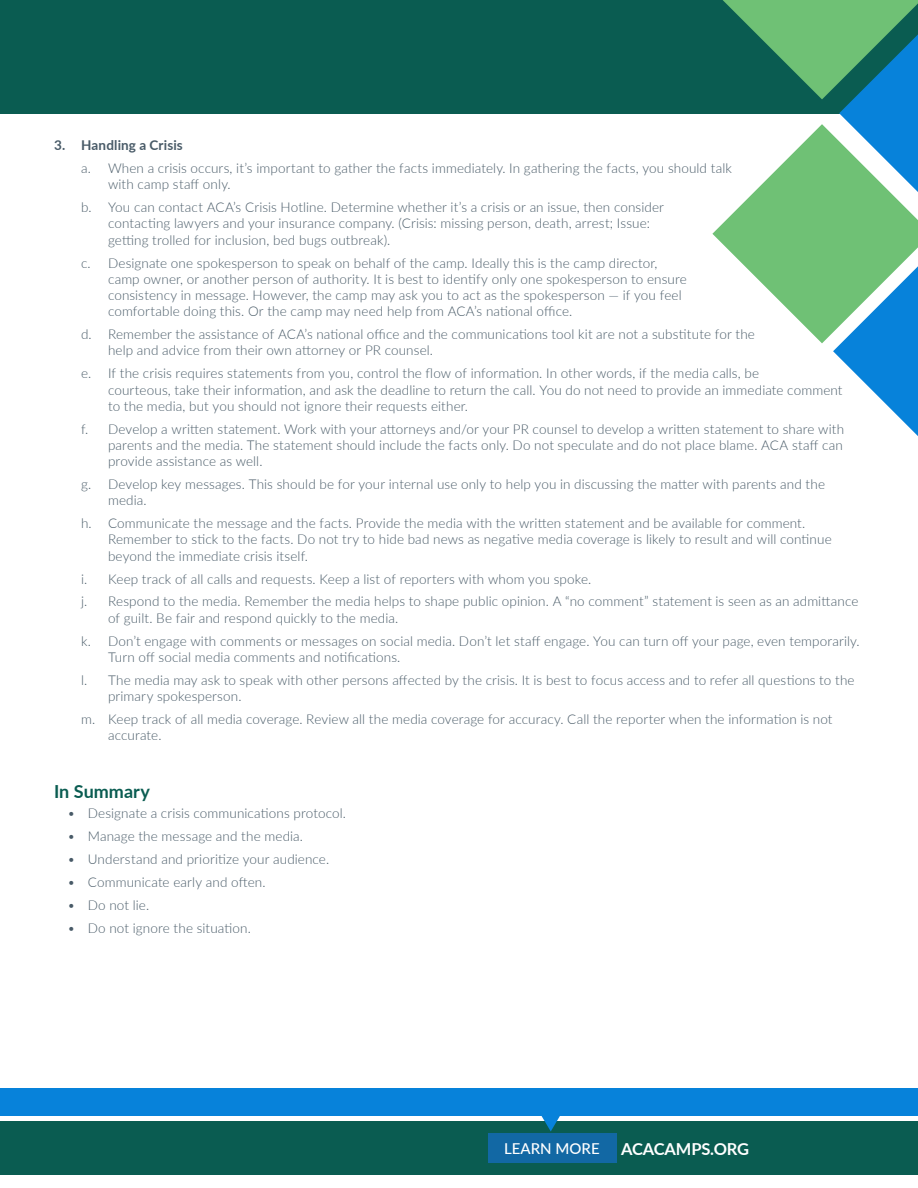
<style>
.page{position:relative;width:918px;height:1188px;background:#fff}
.page>*{position:absolute;margin:0;border:0;box-sizing:border-box;transform-origin:0 0}
.t1{font:700 18px "Lato";color:#0a5c51}
.t2{font:700 16.5px "Lato";letter-spacing:-.01em;color:#fff}
.t3{font:500 15px "Lato";color:#fff}
.t4{font:300 13.5px/16.2px "Lato";letter-spacing:.01em;color:#485a67}
.t5{font:700 13.5px "Lato";letter-spacing:.01em;color:#485a67}
</style>
<div class="page">
<div style="left:0;top:0;width:918px;height:114px;background:#0a5c51"></div>
<div style="left:0;top:1121px;width:918px;height:53px;background:#0a5c51"></div>
<div style="left:488px;top:1133px;width:128px;height:30px;background:#1268a4"></div>
<svg style="left:833px;top:343px;width:85px;height:93px"></svg>
<svg style="left:712px;top:192px;width:206px;height:151px;fill:#6fc175"></svg>
<svg style="left:723px;top:0;width:195px;height:192px"></svg>
<svg style="left:540px;top:1115px;width:22px;height:16px"></svg>
<div style="left:0;top:1088px;width:918px;height:27px;background:#0782da"></div>
<p class="t5" style="left:54px;top:135px;width:130px">3. Handling a Crisis</p>
<p class="t4" style="left:108px;top:160px;width:625px;text-indent:-27px">a. When a crisis occurs, it’s important to gather the facts immediately. In gathering the facts, you should talk with camp staff only.</p>
<p class="t4" style="left:108px;top:199px;width:557px;text-indent:-27px">b. You can contact ACA’s Crisis Hotline. Determine whether it’s a crisis or an issue, then consider contacting lawyers and your insurance company. (Crisis: missing person, death, arrest; Issue: getting trolled for inclusion, bed bugs outbreak).</p>
<p class="t4" style="left:108px;top:254px;width:580px;text-indent:-27px">c. Designate one spokesperson to speak on behalf of the camp. Ideally this is the camp director, camp owner, or another person of authority. It is best to identify only one spokesperson to ensure consistency in message. However, the camp may ask you to act as the spokesperson — if you feel comfortable doing this. Or the camp may need help from ACA’s national office.</p>
<p class="t4" style="left:108px;top:326px;width:648px;text-indent:-27px">d. Remember the assistance of ACA’s national office and the communications tool kit are not a substitute for the help and advice from their own attorney or PR counsel.</p>
<p class="t4" style="left:108px;top:365px;width:736px;text-indent:-27px">e. If the crisis requires statements from you, control the flow of information. In other words, if the media calls, be<br>courteous, take their information, and ask the deadline to return the call. You do not need to provide an immediate comment to the media, but you should not ignore their requests either.</p>
<p class="t4" style="left:108px;top:420px;width:738px;text-align:justify;text-indent:-27px">f. Develop a written statement. Work with your attorneys and/or your PR counsel to develop a written statement to share with parents and the media. The statement should include the facts only. Do not speculate and do not place blame. ACA staff can provide assistance as well.</p>
<p class="t4" style="left:108px;top:476px;width:719px;text-indent:-27px">g. Develop key messages. This should be for your internal use only to help you in discussing the matter with parents and the media.</p>
<p class="t4" style="left:108px;top:515px;width:725px;text-indent:-27px">h. Communicate the message and the facts. Provide the media with the written statement and be available for comment.<br>Remember to stick to the facts. Do not try to hide bad news as negative media coverage is likely to result and will continue beyond the immediate crisis itself.</p>
<p class="t4" style="left:81px;top:567px;width:779px;line-height:23px">i. Keep track of all calls and requests. Keep a list of reporters with whom you spoke.<br>j. Respond to the media. Remember the media helps to shape public opinion. A “no comment” statement is seen as an admittance</p>
<p class="t4" style="left:81px;top:606px;width:780px;line-height:23px;text-indent:27px">of guilt. Be fair and respond quickly to the media.<br>k. Don’t engage with comments or messages on social media. Don’t let staff engage. You can turn off your page, even temporarily.</p>
<p class="t4" style="left:81px;top:645px;width:775px;line-height:23px;text-indent:27px">Turn off social media comments and notifications.<br>l. The media may ask to speak with other persons affected by the crisis. It is best to focus access and to refer all questions to the</p>
<p class="t4" style="left:81px;top:684px;width:753px;line-height:23px;text-indent:27px">primary spokesperson.<br>m. Keep track of all media coverage. Review all the media coverage for accuracy. Call the reporter when the information is not</p>
<p class="t4" style="left:108px;top:727px;width:55px">accurate.</p>
<h1 class="t1" style="left:54px;top:778px;width:97px">In Summary</h1>
<p class="t4" style="left:68px;top:804px;width:280px">• Designate a crisis communications protocol.</p>
<p class="t4" style="left:68px;top:827px;width:237px">• Manage the message and the media.</p>
<p class="t4" style="left:68px;top:850px;width:263px">• Understand and prioritize your audience.</p>
<p class="t4" style="left:68px;top:873px;width:200px">• Communicate early and often.</p>
<p class="t4" style="left:68px;top:896px;width:83px">• Do not lie.</p>
<p class="t4" style="left:68px;top:919px;width:185px">• Do not ignore the situation.</p>
<p class="t3" style="left:504px;top:1138px;width:97px">LEARN MORE</p>
<p class="t2" style="left:621px;top:1137px;width:129px">ACACAMPS.ORG</p>
</div>
